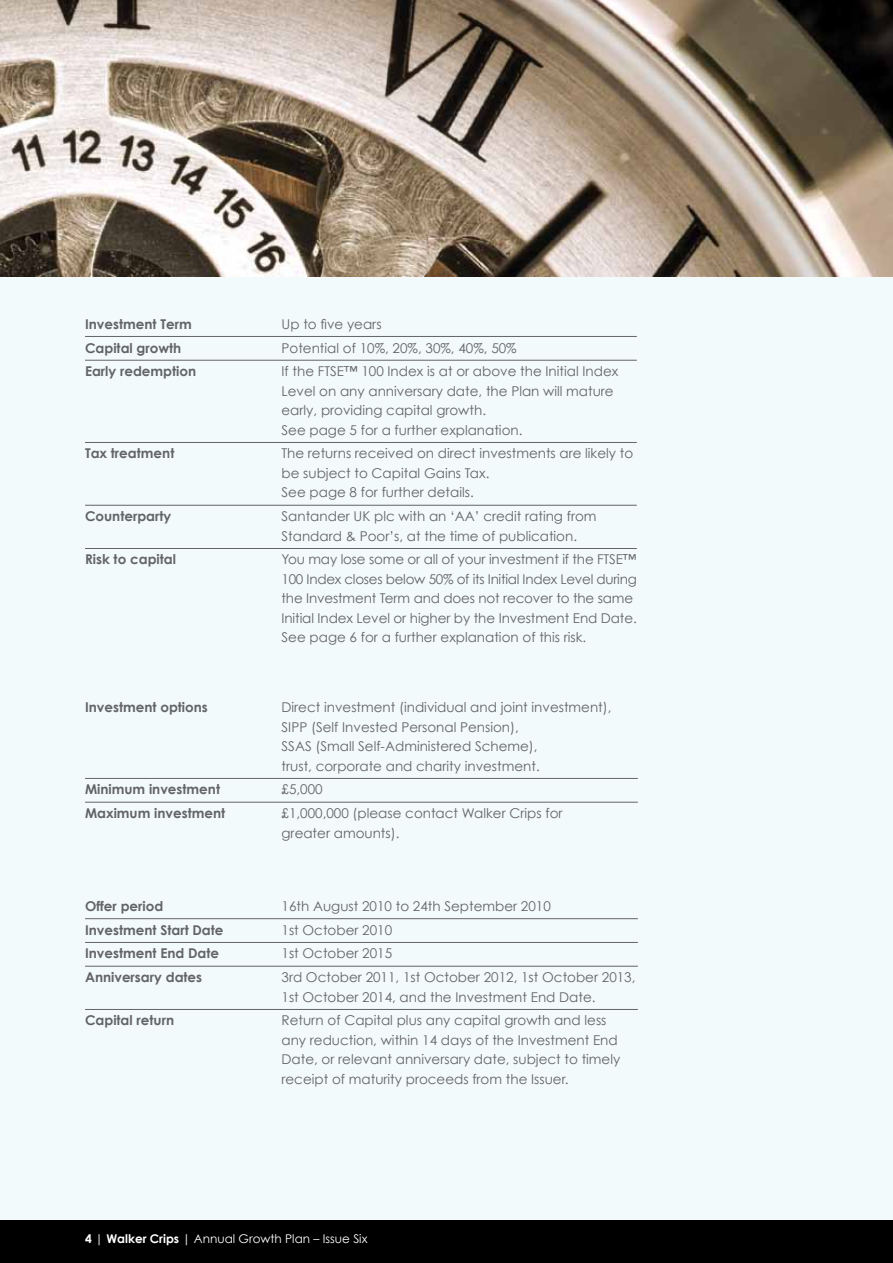
<style>
.page{position:relative;width:893px;height:1263px;background:#fff}
.page>*{position:absolute;margin:0;border:0;box-sizing:border-box;transform-origin:0 0}
.t1{font:13.5px/19.5px "Century Gothic";color:#636466}
.t2{font:700 13.5px "Century Gothic";color:#636466}
.t3{font:12px "Century Gothic";color:#fff}
.s1{font-weight:700}
</style>
<div class="page">
<div style="left:0;top:0;width:893px;height:1220px;background:#f3fafc"></div>
<img style="left:0;top:0;width:893px;height:276px">
<hr style="left:85px;top:778px;width:553px;height:1px;background:#636466">
<hr style="left:85px;top:802px;width:553px;height:1px;background:#636466">
<hr style="left:85px;top:918px;width:553px;height:1px;background:#636466">
<hr style="left:85px;top:942px;width:553px;height:1px;background:#636466">
<hr style="left:85px;top:966px;width:553px;height:1px;background:#636466">
<hr style="left:85px;top:1009px;width:553px;height:1px;background:#636466">
<hr style="left:85px;top:336px;width:552px;height:1px;background:#636466">
<hr style="left:85px;top:360px;width:552px;height:1px;background:#636466">
<hr style="left:85px;top:442px;width:552px;height:1px;background:#636466">
<hr style="left:85px;top:505px;width:552px;height:1px;background:#636466">
<hr style="left:85px;top:548px;width:552px;height:1px;background:#636466">
<div style="left:0;top:1220px;width:893px;height:43px;background:#000"></div>
<p class="t2" style="left:85px;top:315px;width:108px">Investment Term</p>
<p class="t1" style="left:282px;top:314px;width:102px">Up to five years</p>
<p class="t2" style="left:85px;top:339px;width:98px">Capital growth</p>
<p class="t1" style="left:282px;top:338px;width:237px">Potential of 10%, 20%, 30%, 40%, 50%</p>
<p class="t2" style="left:85px;top:363px;width:113px">Early redemption</p>
<p class="t1" style="left:282px;top:361px;width:338px">If the FTSE™ 100 Index is at or above the Initial Index Level on any anniversary date, the Plan will mature early, providing capital growth.<br>See page 5 for a further explanation.</p>
<p class="t2" style="left:85px;top:445px;width:91px">Tax treatment</p>
<p class="t1" style="left:282px;top:444px;width:353px">The returns received on direct investments are likely to be subject to Capital Gains Tax.<br>See page 8 for further details.</p>
<p class="t2" style="left:85px;top:508px;width:88px">Counterparty</p>
<p class="t1" style="left:282px;top:506px;width:316px">Santander UK plc with an ‘AA’ credit rating from<br>Standard &amp; Poor’s, at the time of publication.</p>
<p class="t2" style="left:85px;top:551px;width:92px">Risk to capital</p>
<p class="t1" style="left:282px;top:550px;width:357px">You may lose some or all of your investment if the FTSE™ 100 Index closes below 50% of its Initial Index Level during the Investment Term and does not recover to the same Initial Index Level or higher by the Investment End Date.<br>See page 6 for a further explanation of this risk.</p>
<p class="t2" style="left:85px;top:699px;width:124px">Investment options</p>
<p class="t1" style="left:282px;top:697px;width:331px">Direct investment (individual and joint investment), SIPP (Self Invested Personal Pension),<br>SSAS (Small Self-Administered Scheme),<br>trust, corporate and charity investment.</p>
<p class="t2" style="left:85px;top:781px;width:137px">Minimum investment</p>
<p class="t1" style="left:282px;top:780px;width:43px">£5,000</p>
<p class="t2" style="left:85px;top:805px;width:142px">Maximum investment</p>
<p class="t1" style="left:282px;top:803px;width:282px">£1,000,000 (please contact Walker Crips for greater amounts).</p>
<p class="t2" style="left:85px;top:897px;width:80px">Offer period</p>
<p class="t1" style="left:282px;top:896px;width:271px">16th August 2010 to 24th September 2010</p>
<p class="t2" style="left:85px;top:921px;width:140px">Investment Start Date</p>
<p class="t1" style="left:282px;top:920px;width:112px">1st October 2010</p>
<p class="t2" style="left:85px;top:945px;width:136px">Investment End Date</p>
<p class="t1" style="left:282px;top:944px;width:112px">1st October 2015</p>
<p class="t2" style="left:85px;top:969px;width:119px">Anniversary dates</p>
<p class="t1" style="left:282px;top:967px;width:355px">3rd October 2011, 1st October 2012, 1st October 2013,<br>1st October 2014, and the Investment End Date.</p>
<p class="t2" style="left:85px;top:1012px;width:91px">Capital return</p>
<p class="t1" style="left:282px;top:1011px;width:340px">Return of Capital plus any capital growth and less any reduction, within 14 days of the Investment End Date, or relevant anniversary date, subject to timely receipt of maturity proceeds from the Issuer.</p>
<p class="t3" style="left:85px;top:1231px;width:284px"><span class="s1">4</span> | <span class="s1">Walker Crips</span> | Annual Growth Plan – Issue Six</p>
</div>
